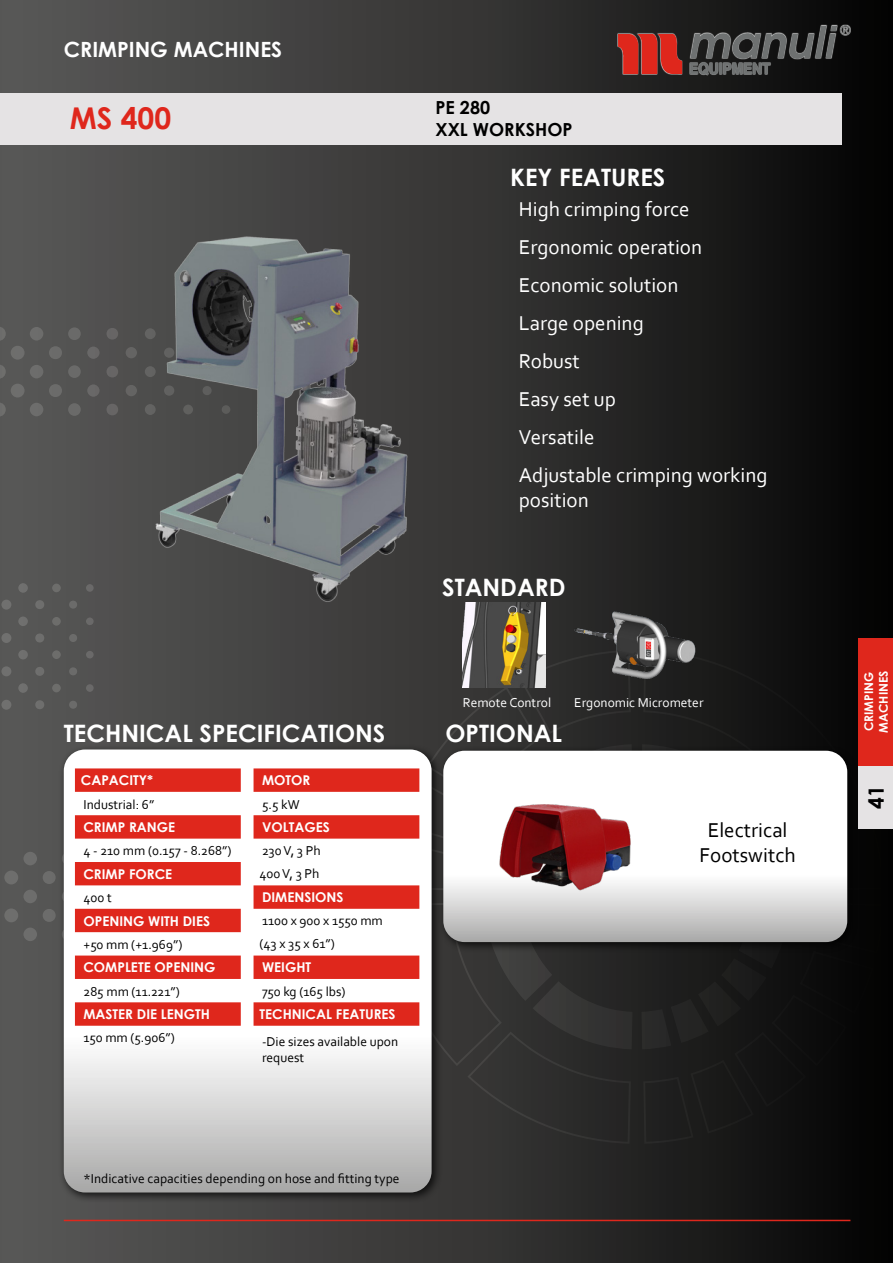
<style>
.page{position:relative;width:893px;height:1263px;background:#fff}
.page>*{position:absolute;margin:0;border:0;box-sizing:border-box;transform-origin:0 0}
.t1{font:700 30px "Century Gothic";color:#df271c}
.t2{font:700 24px "Century Gothic";color:#fff}
.t3{font:21px/38px "Corbel";color:#fff}
.t4{font:21px/25.2px "Corbel";color:#000;text-align:center}
.t5{font:700 21px "Century Gothic";color:#fff}
.t6{font:700 21px "Century Gothic";color:#000}
.t7{font:700 18px/21.6px "Century Gothic";color:#000}
.t8{font:13.5px/16.2px "Corbel";color:#000}
.t9{font:700 13.5px "Century Gothic";color:#fff}
.t10{font:13.5px "Corbel";color:#fff}
.t11{font:700 12px/14.4px "Century Gothic";color:#fff}
</style>
<div class="page">
<div style="left:0;top:0;width:893px;height:1263px;background:linear-gradient(to right,#5d5d5c,#090908)"></div>
<svg style="left:1px;top:700px;width:10px;height:10px"></svg>
<svg style="left:1px;top:600px;width:10px;height:10px"></svg>
<svg style="left:1px;top:633px;width:10px;height:10px"></svg>
<svg style="left:1px;top:666px;width:10px;height:10px"></svg>
<svg style="left:18px;top:616px;width:10px;height:10px"></svg>
<svg style="left:18px;top:650px;width:10px;height:9px"></svg>
<svg style="left:18px;top:583px;width:10px;height:10px"></svg>
<svg style="left:18px;top:683px;width:10px;height:10px"></svg>
<svg style="left:35px;top:600px;width:9px;height:9px"></svg>
<svg style="left:35px;top:633px;width:9px;height:9px"></svg>
<svg style="left:35px;top:700px;width:9px;height:9px"></svg>
<svg style="left:35px;top:667px;width:9px;height:9px"></svg>
<svg style="left:52px;top:617px;width:9px;height:9px"></svg>
<svg style="left:52px;top:650px;width:9px;height:9px"></svg>
<svg style="left:52px;top:584px;width:9px;height:8px"></svg>
<svg style="left:52px;top:684px;width:9px;height:8px"></svg>
<svg style="left:69px;top:667px;width:8px;height:8px"></svg>
<svg style="left:69px;top:701px;width:8px;height:8px"></svg>
<svg style="left:69px;top:634px;width:8px;height:8px"></svg>
<svg style="left:86px;top:651px;width:8px;height:7px"></svg>
<svg style="left:86px;top:684px;width:8px;height:8px"></svg>
<svg style="left:4px;top:852px;width:33px;height:32px"></svg>
<svg style="left:4px;top:890px;width:33px;height:51px;background:#5c5c5b"></svg>
<svg style="left:43px;top:871px;width:13px;height:13px"></svg>
<svg style="left:43px;top:909px;width:13px;height:13px"></svg>
<svg style="left:0;top:402px;width:6px;height:15px"></svg>
<div style="left:11px;top:384px;width:14px;height:13px;background:#6e6e6d;border-radius:7px"></div>
<svg style="left:30px;top:403px;width:13px;height:13px"></svg>
<svg style="left:0;top:327px;width:43px;height:52px;background:#5b5b5a"></svg>
<svg style="left:49px;top:346px;width:13px;height:13px"></svg>
<svg style="left:49px;top:384px;width:13px;height:13px"></svg>
<svg style="left:643px;top:650px;width:241px;height:240px;background:#121212"></svg>
<svg style="left:443px;top:953px;width:189px;height:191px;background:#313030"></svg>
<svg style="left:641px;top:901px;width:243px;height:243px;background:#131312"></svg>
<svg style="left:390px;top:650px;width:242px;height:96px;background:#333332"></svg>
<hr style="left:64px;top:1220px;width:786px;height:1px;background:#df271c">
<div style="left:858px;top:638px;width:35px;height:127px;background:#df271c"></div>
<div style="left:859px;top:765px;width:34px;height:64px;background:#e5e3e4"></div>
<svg style="left:617px;top:25px;width:234px;height:51px"></svg>
<svg style="left:618px;top:33px;width:64px;height:41px;background:#b62d24"></svg>
<svg style="left:690px;top:25px;width:160px;height:50px;background:#393a3a"></svg>
<div style="left:0;top:94px;width:842px;height:51px;background:#e5e3e4"></div>
<img style="left:66px;top:164px;width:442px;height:470px">
<div style="left:58px;top:744px;width:385px;height:459px;background:#000;opacity:.75"></div>
<svg style="left:64px;top:749px;width:368px;height:443px"></svg>
<svg style="left:75px;top:768px;width:344px;height:258px"></svg>
<img style="left:462px;top:603px;width:83px;height:85px">
<img style="left:573px;top:609px;width:131px;height:73px">
<div style="left:438px;top:746px;width:421px;height:207px;background:#000;opacity:.75"></div>
<svg style="left:443px;top:751px;width:404px;height:191px"></svg>
<img style="left:495px;top:797px;width:142px;height:94px">
<h3 class="t5" style="left:64px;top:33px;width:220px">CRIMPING MACHINES</h3>
<h1 class="t1" style="left:70px;top:96px;width:103px">MS 400</h1>
<h3 class="t7" style="left:435px;top:96px;width:139px">PE 280<br>XXL WORKSHOP</h3>
<h2 class="t2" style="left:510px;top:159px;width:157px">KEY FEATURES</h2>
<h3 class="t3" style="left:519px;top:189px;width:250px">High crimping force<br>Ergonomic operation<br>Economic solution<br>Large opening<br>Robust<br>Easy set up<br>Versatile<br>Adjustable crimping working</h3>
<h3 class="t3" style="left:519px;top:480px;width:72px">position</h3>
<h2 class="t2" style="left:64px;top:715px;width:323px">TECHNICAL SPECIFICATIONS</h2>
<p class="t9" style="left:81px;top:770px;width:74px">CAPACITY*</p>
<p class="t9" style="left:262px;top:770px;width:50px">MOTOR</p>
<p class="t8" style="left:83px;top:796px;width:72px">Industrial: 6”</p>
<p class="t8" style="left:262px;top:796px;width:39px">5.5 kW</p>
<p class="t9" style="left:83px;top:817px;width:93px">CRIMP RANGE</p>
<p class="t9" style="left:262px;top:817px;width:69px">VOLTAGES</p>
<p class="t8" style="left:83px;top:842px;width:150px">4 - 210 mm (0.157 - 8.268”)</p>
<p class="t8" style="left:262px;top:842px;width:60px">230 V, 3 Ph</p>
<p class="t9" style="left:83px;top:863px;width:90px">CRIMP FORCE</p>
<p class="t8" style="left:260px;top:865px;width:61px">400 V, 3 Ph</p>
<p class="t8" style="left:83px;top:889px;width:30px">400 t</p>
<p class="t9" style="left:262px;top:887px;width:83px">DIMENSIONS</p>
<p class="t9" style="left:83px;top:910px;width:128px">OPENING WITH DIES</p>
<p class="t8" style="left:262px;top:912px;width:122px">1100 x 900 x 1550 mm</p>
<p class="t8" style="left:83px;top:936px;width:101px">+50 mm (+1.969”)</p>
<p class="t8" style="left:260px;top:935px;width:77px">(43 x 35 x 61”)</p>
<p class="t9" style="left:83px;top:957px;width:134px">COMPLETE OPENING</p>
<p class="t9" style="left:262px;top:957px;width:51px">WEIGHT</p>
<p class="t8" style="left:83px;top:983px;width:98px">285 mm (11.221”)</p>
<p class="t8" style="left:262px;top:983px;width:85px">750 kg (165 lbs)</p>
<p class="t9" style="left:83px;top:1004px;width:128px">MASTER DIE LENGTH</p>
<p class="t9" style="left:259px;top:1004px;width:138px">TECHNICAL FEATURES</p>
<p class="t8" style="left:83px;top:1029px;width:93px">150 mm (5.906”)</p>
<p class="t8" style="left:262px;top:1033px;width:138px">-Die sizes available upon request</p>
<p class="t8" style="left:83px;top:1170px;width:318px">*Indicative capacities depending on hose and fitting type</p>
<h2 class="t2" style="left:442px;top:569px;width:125px">STANDARD</h2>
<p class="t10" style="left:463px;top:694px;width:90px">Remote Control</p>
<p class="t10" style="left:574px;top:694px;width:131px">Ergonomic Micrometer</p>
<h2 class="t2" style="left:445px;top:715px;width:118px">OPTIONAL</h2>
<h3 class="t4" style="left:699px;top:817px;width:98px">Electrical<br>Footswitch</h3>
<p class="t11" style="left:861px;top:733px;width:63px;rotate:-90deg">CRIMPING<br>MACHINES</p>
<h3 class="t6" style="left:860px;top:809px;width:25px;rotate:-90deg">41</h3>
</div>
